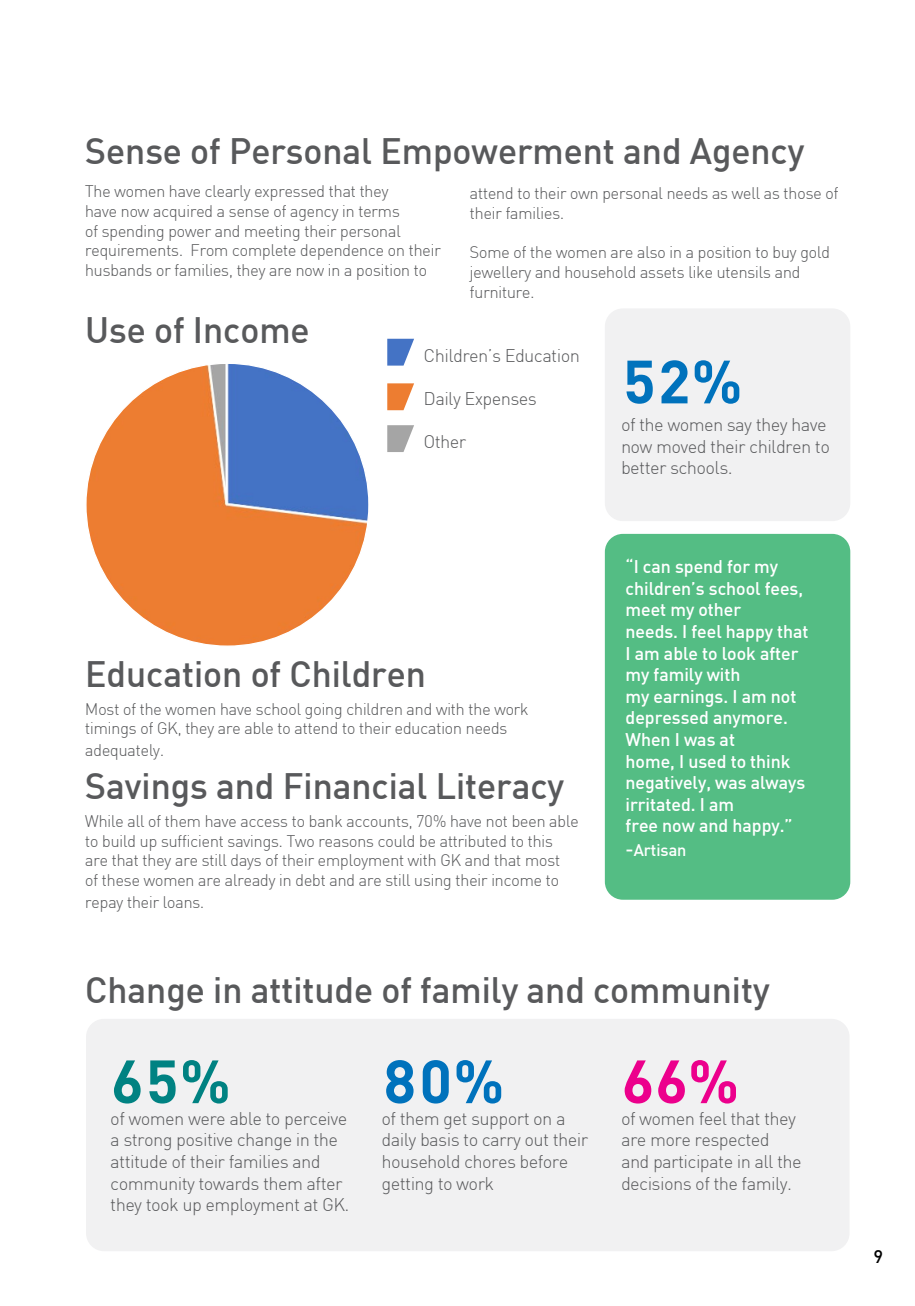
<style>
.page{position:relative;width:915px;height:1306px;background:#fff}
.page>*{position:absolute;margin:0;border:0;box-sizing:border-box;transform-origin:0 0}
.t1{font:700 60px "Sapient Sans";color:#0072bc}
.t2{font:700 60px "Sapient Sans";color:#008282}
.t3{font:700 60px "Sapient Sans";color:#ec008c}
.t4{font:500 36px "Sapient Sans";color:#58595b}
.t5{font:300 18px/21.6px "Sapient Sans";color:#58595b}
.t6{font:500 18px/21.6px "Sapient Sans";color:#fff}
.t7{font:500 18px "Sapient Sans";color:#000}
.t8{font:300 16.5px/19.8px "Sapient Sans";color:#58595b}
.t9{font:500 16.5px "Sapient Sans";color:#fff}
.s1{font-size:19.5px}
</style>
<div class="page">
<div style="left:604px;top:534px;width:246px;height:365px;background:#54bd84;border-radius:18px"></div>
<div style="left:604px;top:308px;width:246px;height:213px;background:#f1f1f2;border-radius:18px"></div>
<div style="left:86px;top:1018px;width:763px;height:233px;background:#f1f1f2;border-radius:18px"></div>
<img style="left:86px;top:363px;width:283px;height:283px;border-radius:141px">
<svg style="left:387px;top:339px;width:27px;height:26px"></svg>
<svg style="left:387px;top:383px;width:27px;height:27px"></svg>
<svg style="left:387px;top:425px;width:27px;height:27px"></svg>
<h2 class="t4" style="left:85px;top:128px;width:720px">Sense of Personal Empowerment and Agency</h2>
<p class="t8" style="left:85px;top:181px;width:357px">The women have clearly expressed that they<br>have now acquired a sense of agency in terms<br>of spending power and meeting their personal requirements. From complete dependence on their husbands or families, they are now in a position to</p>
<p class="t8" style="left:470px;top:183px;width:370px">attend to their own personal needs as well as those of their families.</p>
<p class="t8" style="left:470px;top:242px;width:361px">Some of the women are also in a position to buy gold jewellery and household assets like utensils and furniture.</p>
<h2 class="t4" style="left:85px;top:307px;width:226px">Use of Income</h2>
<p class="t5" style="left:424px;top:344px;width:157px">Children’s Education</p>
<p class="t5" style="left:424px;top:388px;width:114px">Daily Expenses</p>
<p class="t5" style="left:424px;top:431px;width:44px">Other</p>
<h2 class="t4" style="left:85px;top:651px;width:342px">Education of Children</h2>
<p class="t8" style="left:85px;top:698px;width:444px">Most of the women have school going children and with the work timings of GK, they are able to attend to their education needs</p>
<p class="t8" style="left:85px;top:740px;width:80px">adequately.</p>
<h2 class="t4" style="left:85px;top:763px;width:480px">Savings and Financial Literacy</h2>
<p class="t8" style="left:85px;top:810px;width:494px">While all of them have access to bank accounts, 70% have not been able to build up sufficient savings. Two reasons could be attributed to this are that they are still days of their employment with GK and that most<br>of these women are already in debt and are still using their income to</p>
<p class="t8" style="left:85px;top:891px;width:120px">repay their loans.</p>
<h1 class="t1" style="left:621px;top:342px;width:122px">52%</h1>
<p class="t5" style="left:621px;top:413px;width:210px">of the women say they have now moved their children to better schools.</p>
<p class="t6" style="left:625px;top:555px;width:184px">“I can spend for my children’s school fees, meet my other<br>needs. I feel happy that<br>I am able to look after my family with<br>my earnings. I am not depressed anymore.<br>When I was at<br>home, I used to think negatively, was always irritated. I am<br>free now and happy.”</p>
<p class="t9" style="left:625px;top:839px;width:62px"><span class="s1">-</span>Artisan</p>
<h2 class="t4" style="left:85px;top:966px;width:685px">Change in attitude of family and community</h2>
<h1 class="t2" style="left:111px;top:1042px;width:121px">65%</h1>
<p class="t5" style="left:111px;top:1107px;width:240px">of women were able to perceive a strong positive change in the attitude of their families and community towards them after they took up employment at GK.</p>
<h1 class="t1" style="left:382px;top:1042px;width:123px">80%</h1>
<p class="t5" style="left:382px;top:1107px;width:207px">of them get support on a daily basis to carry out their household chores before getting to work</p>
<h1 class="t3" style="left:621px;top:1042px;width:119px">66%</h1>
<p class="t5" style="left:621px;top:1107px;width:181px">of women feel that they are more respected and participate in all the decisions of the family.</p>
<p class="t7" style="left:873px;top:1244px;width:11px">9</p>
</div>
